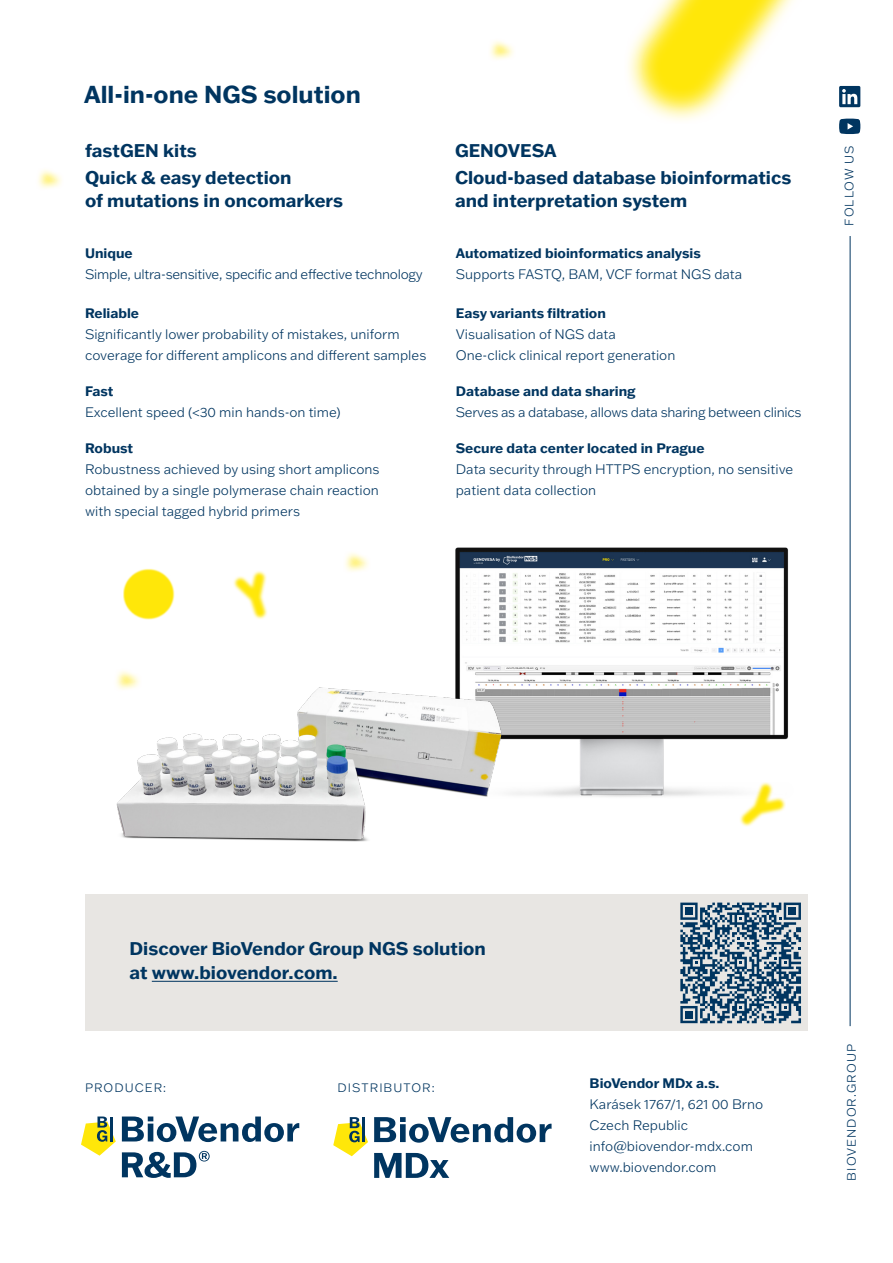
<style>
.page{position:relative;width:893px;height:1263px;background:#fff}
.page>*{position:absolute;margin:0;border:0;box-sizing:border-box;transform-origin:0 0}
.t1{font:700 24px "Franklin Gothic ATF";color:#003560}
.t2{font:700 18px/24px "Franklin Gothic ATF";color:#003560}
.BioVendor_text_prapor{font:300 13.5px/21px "Franklin Gothic ATF";color:#003560}
.BioVendor_text_prapor-2{font:700 13.5px "Franklin Gothic ATF";color:#003560}
.BioVendor_text_prapor-3{font:300 13.5px "Franklin Gothic ATF";letter-spacing:-.02em;color:#003560}
.t3{font:300 12px "Franklin Gothic ATF";letter-spacing:.085em;color:#003560}
</style>
<div class="page">
<svg style="left:628px;top:38px;width:81px;height:82px"></svg>
<svg style="left:637px;top:0;width:156px;height:112px"></svg>
<hr style="left:850px;top:236px;width:1px;height:790px;background:#003560">
<svg style="left:839px;top:86px;width:21px;height:21px"></svg>
<svg style="left:839px;top:119px;width:21px;height:15px"></svg>
<svg style="left:742px;top:824px;width:10px;height:3px"></svg>
<svg style="left:345px;top:553px;width:24px;height:15px"></svg>
<svg style="left:350px;top:557px;width:15px;height:10px"></svg>
<svg style="left:490px;top:41px;width:24px;height:19px"></svg>
<svg style="left:495px;top:45px;width:15px;height:10px"></svg>
<div style="left:85px;top:895px;width:723px;height:136px;background:#e8e6e3"></div>
<hr style="left:152px;top:981px;width:186px;height:1px;background:#003560">
<svg style="left:374px;top:1117px;width:178px;height:26px"></svg>
<svg style="left:333px;top:1117px;width:35px;height:39px"></svg>
<hr style="left:363px;top:1117px;width:2px;height:25px;background:#003560">
<svg style="left:374px;top:1153px;width:75px;height:25px"></svg>
<svg style="left:122px;top:1116px;width:177px;height:26px"></svg>
<svg style="left:81px;top:1116px;width:35px;height:40px"></svg>
<hr style="left:110px;top:1116px;width:2px;height:25px;background:#003560">
<svg style="left:122px;top:1151px;width:88px;height:27px"></svg>
<img style="left:455px;top:529px;width:396px;height:295px">
<svg style="left:38px;top:170px;width:24px;height:19px"></svg>
<svg style="left:42px;top:174px;width:15px;height:10px"></svg>
<svg style="left:680px;top:902px;width:121px;height:121px"></svg>
<div style="left:685px;top:907px;width:8px;height:8px;background:#003560"></div>
<div style="left:789px;top:907px;width:7px;height:8px;background:#003560"></div>
<div style="left:685px;top:1011px;width:8px;height:7px;background:#003560"></div>
<img style="left:116px;top:568px;width:410px;height:274px">
<svg style="left:116px;top:668px;width:26px;height:23px"></svg>
<svg style="left:120px;top:675px;width:15px;height:10px"></svg>
<h3 class="t1" style="left:84px;top:79px;width:278px">All-in-one NGS solution</h3>
<h3 class="t2" style="left:85px;top:138px;width:113px">fastGEN kits</h3>
<h3 class="t2" style="left:85px;top:165px;width:208px">Quick &amp; easy detection</h3>
<h3 class="t2" style="left:85px;top:188px;width:260px">of mutations in oncomarkers</h3>
<p class="BioVendor_text_prapor-2" style="left:85px;top:244px;width:49px">Unique</p>
<p class="BioVendor_text_prapor-3" style="left:85px;top:265px;width:339px">Simple, ultra-sensitive, specific and effective technology</p>
<p class="BioVendor_text_prapor-2" style="left:85px;top:304px;width:56px">Reliable</p>
<p class="BioVendor_text_prapor" style="left:85px;top:323px;width:343px">Significantly lower probability of mistakes, uniform coverage for different amplicons and different samples</p>
<p class="BioVendor_text_prapor-2" style="left:85px;top:382px;width:30px">Fast</p>
<p class="BioVendor_text_prapor" style="left:85px;top:401px;width:257px">Excellent speed (&lt;30 min hands-on time)</p>
<p class="BioVendor_text_prapor-2" style="left:85px;top:439px;width:50px">Robust</p>
<p class="BioVendor_text_prapor" style="left:85px;top:458px;width:296px;text-align:justify">Robustness achieved by using short amplicons obtained by a single polymerase chain reaction with special tagged hybrid primers</p>
<h3 class="t2" style="left:455px;top:138px;width:103px">GENOVESA</h3>
<h3 class="t2" style="left:455px;top:165px;width:338px">Cloud-based database bioinformatics</h3>
<h3 class="t2" style="left:455px;top:188px;width:234px">and interpretation system</h3>
<p class="BioVendor_text_prapor-2" style="left:456px;top:244px;width:247px">Automatized bioinformatics analysis</p>
<p class="BioVendor_text_prapor" style="left:456px;top:263px;width:288px">Supports FASTQ, BAM, VCF format NGS data</p>
<p class="BioVendor_text_prapor-2" style="left:456px;top:304px;width:152px">Easy variants filtration</p>
<p class="BioVendor_text_prapor" style="left:456px;top:323px;width:162px">Visualisation of NGS data</p>
<p class="BioVendor_text_prapor" style="left:456px;top:344px;width:221px">One-click clinical report generation</p>
<p class="BioVendor_text_prapor-2" style="left:456px;top:382px;width:181px">Database and data sharing</p>
<p class="BioVendor_text_prapor-3" style="left:456px;top:403px;width:347px">Serves as a database, allows data sharing between clinics</p>
<p class="BioVendor_text_prapor-2" style="left:456px;top:439px;width:250px">Secure data center located in Prague</p>
<p class="BioVendor_text_prapor" style="left:456px;top:458px;width:339px">Data security through HTTPS encryption, no sensitive patient data collection</p>
<p class="t3" style="left:841px;top:226px;width:82px;rotate:-90deg">FOLLOW US</p>
<h3 class="t2" style="left:130px;top:936px;width:358px">Discover BioVendor Group NGS solution at www.biovendor.com.</h3>
<p class="t3" style="left:85px;top:1080px;width:83px">PRODUCER:</p>
<p class="t3" style="left:338px;top:1080px;width:99px">DISTRIBUTOR:</p>
<p class="BioVendor_text_prapor-2" style="left:590px;top:1074px;width:131px">BioVendor MDx a.s.</p>
<p class="BioVendor_text_prapor" style="left:590px;top:1093px;width:175px">Karásek 1767/1, 621 00 Brno</p>
<p class="BioVendor_text_prapor" style="left:590px;top:1114px;width:100px">Czech Republic</p>
<p class="BioVendor_text_prapor" style="left:590px;top:1135px;width:165px">info@biovendor-mdx.com</p>
<p class="BioVendor_text_prapor" style="left:590px;top:1156px;width:128px">www.biovendor.com</p>
<p class="t3" style="left:843px;top:1181px;width:138px;rotate:-90deg">BIOVENDOR.GROUP</p>
</div>
